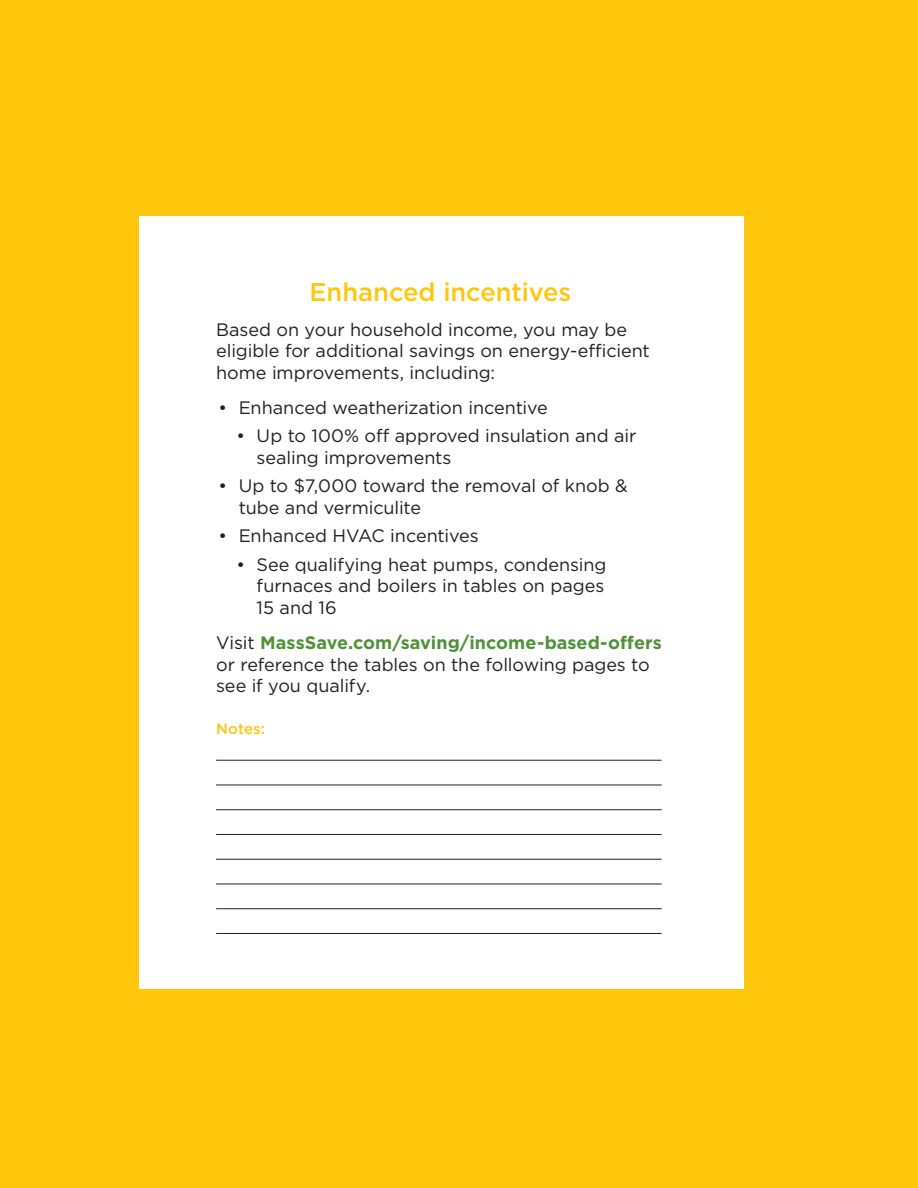
<style>
.page{position:relative;width:918px;height:1188px;background:#fec70c}
.page>*{position:absolute;margin:0;border:0;box-sizing:border-box;transform-origin:0 0}
.t1{font:500 25.5px "Gotham";color:#fec70c}
.t2{font:18px/21.6px "Gotham";letter-spacing:-.005em;color:#231f20}
.t3{font:500 15px "Gotham";letter-spacing:.005em;color:#fec70c}
.s1{font-weight:700;color:#4f9236}
</style>
<div class="page">
<div style="left:139px;top:216px;width:604px;height:772px;background:#fff"></div>
<hr style="left:216px;top:760px;width:446px;height:1px;background:#231f20">
<hr style="left:216px;top:785px;width:446px;height:1px;background:#231f20">
<hr style="left:216px;top:809px;width:446px;height:1px;background:#231f20">
<hr style="left:216px;top:834px;width:446px;height:1px;background:#231f20">
<hr style="left:216px;top:859px;width:446px;height:1px;background:#231f20">
<hr style="left:216px;top:884px;width:446px;height:1px;background:#231f20">
<hr style="left:216px;top:908px;width:446px;height:1px;background:#231f20">
<hr style="left:216px;top:933px;width:446px;height:1px;background:#231f20">
<h1 class="t1" style="left:309px;top:275px;width:263px">Enhanced incentives</h1>
<p class="t2" style="left:216px;top:318px;width:435px">Based on your household income, you may be eligible for additional savings on energy-efficient home improvements, including:</p>
<p class="t2" style="left:219px;top:397px;width:331px">• Enhanced weatherization incentive</p>
<p class="t2" style="left:257px;top:425px;width:381px;text-indent:-20px">• Up to 100% off approved insulation and air sealing improvements</p>
<p class="t2" style="left:239px;top:475px;width:390px;text-indent:-20px">• Up to $7,000 toward the removal of knob &amp; tube and vermiculite</p>
<p class="t2" style="left:219px;top:525px;width:262px">• Enhanced HVAC incentives</p>
<p class="t2" style="left:257px;top:553px;width:351px;text-indent:-20px">• See qualifying heat pumps, condensing furnaces and boilers in tables on pages<br>15 and 16</p>
<p class="t2" style="left:216px;top:631px;width:447px">Visit <span class="s1">MassSave.com/saving/income-based-offers </span>or reference the tables on the following pages to see if you qualify.</p>
<p class="t3" style="left:216px;top:719px;width:50px">Notes:</p>
</div>
